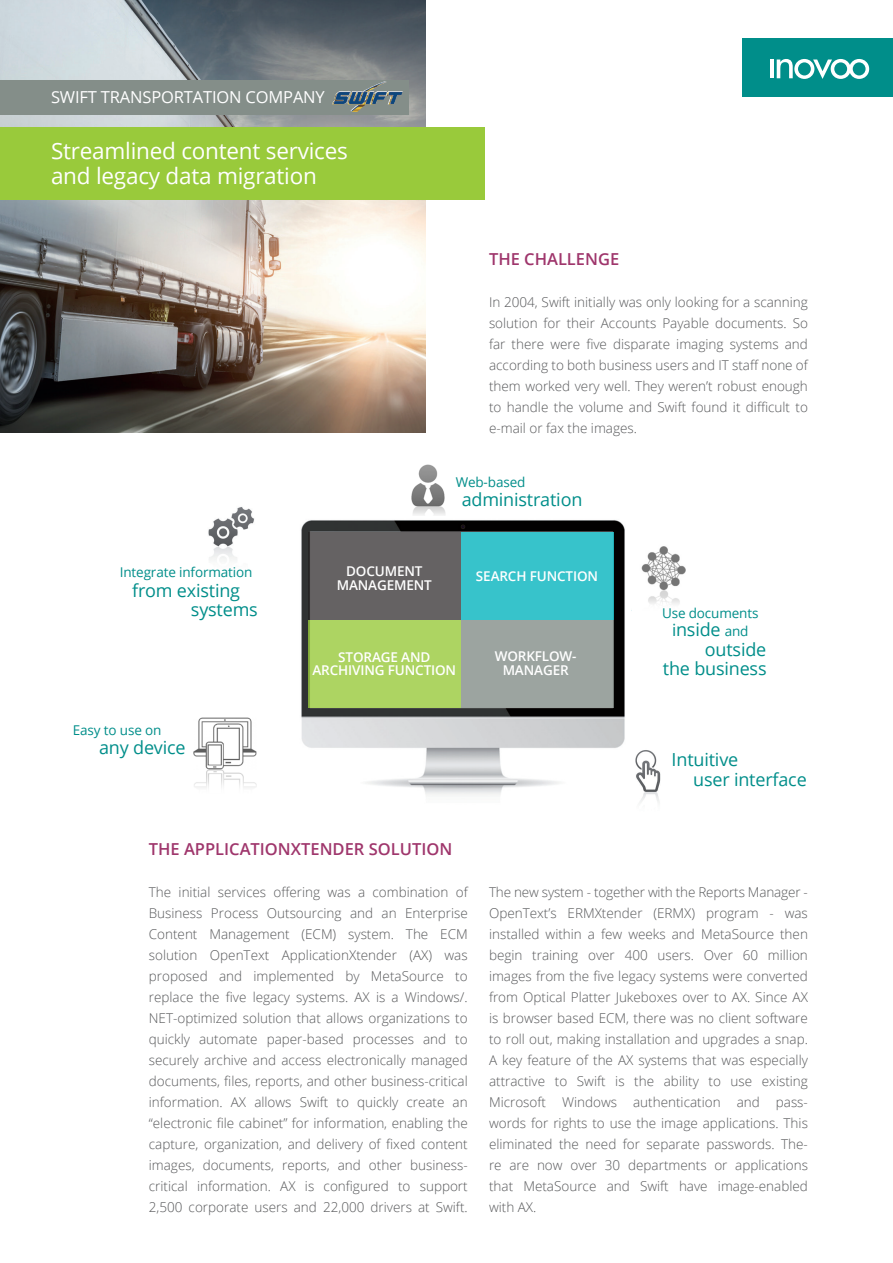
<style>
.page{position:relative;width:893px;height:1263px;background:#fff}
.page>*{position:absolute;margin:0;border:0;box-sizing:border-box;transform-origin:0 0}
.t1{font:22.5px/25.5px "Open Sans";letter-spacing:-.01em;color:#fff}
.t2{font:18px/19.5px "Open Sans";letter-spacing:-.01em;color:#008e8a}
.t3{font:600 16.5px "Open Sans";color:#9f366c}
.t4{font:16.5px "Open Sans";letter-spacing:-.01em;color:#fff}
.t5{font:300 13.5px/21px "Open Sans";color:#57585a;text-align:justify}
.t6{font:600 13.5px/13.5px "Open Sans";letter-spacing:-.01em;color:#fff;text-align:center}
.t7{font:13.5px "Open Sans";letter-spacing:-.01em;color:#008e8a}
.s1{font-size:16.8px}
.s2{font-size:13.5px}
</style>
<div class="page">
<img style="left:411px;top:464px;width:34px;height:51px">
<div style="left:742px;top:38px;width:151px;height:58px;background:#008e8a"></div>
<hr style="left:770px;top:60px;width:4px;height:18px;background:#fff">
<svg style="left:777px;top:59px;width:92px;height:20px"></svg>
<img style="left:0;top:0;width:425px;height:432px">
<div style="left:0;top:128px;width:484px;height:72px;background:#99ca3b"></div>
<div style="left:0;top:81px;width:408px;height:34px;background:#848e89"></div>
<img style="left:332px;top:81px;width:63px;height:31px">
<img style="left:193px;top:717px;width:64px;height:71px">
<img style="left:301px;top:520px;width:331px;height:275px">
<div style="left:461px;top:532px;width:152px;height:88px;background:#37c3cb"></div>
<div style="left:461px;top:620px;width:152px;height:88px;background:#9ca4a0"></div>
<div style="left:308px;top:532px;width:153px;height:88px;background:#656263"></div>
<div style="left:308px;top:620px;width:153px;height:88px;background:#add462"></div>
<img style="left:629px;top:748px;width:32px;height:55px">
<img style="left:208px;top:507px;width:46px;height:53px">
<img style="left:641px;top:546px;width:45px;height:58px">
<p class="t4" style="left:51px;top:86px;width:275px">SWIFT TRANSPORTATION COMPANY</p>
<h1 class="t1" style="left:51px;top:137px;width:298px">Streamlined content services and legacy data migration</h1>
<p class="t3" style="left:489px;top:247px;width:132px">THE CHALLENGE</p>
<p class="t5" style="left:489px;top:291px;width:320px">In 2004, Swift initially was only looking for a scanning solution for their Accounts Payable documents. So far there were five disparate imaging systems and according to both business users and IT staff none of them worked very well. They weren’t robust enough to handle the volume and Swift found it difficult to e-mail or fax the images.</p>
<p class="t7" style="left:456px;top:472px;width:71px">Web-based</p>
<h2 class="t2" style="left:462px;top:489px;width:122px">administration</h2>
<p class="t7" style="left:120px;top:563px;width:134px">Integrate information</p>
<h2 class="t2" style="left:191px;top:580px;width:68px;text-indent:-59px">from existing systems</h2>
<p class="t7" style="left:73px;top:720px;width:90px">Easy to use on</p>
<h2 class="t2" style="left:99px;top:737px;width:88px">any device</h2>
<p class="t6" style="left:337px;top:564px;width:97px">DOCUMENT<br>MANAGEMENT</p>
<p class="t6" style="left:476px;top:569px;width:124px">SEARCH FUNCTION</p>
<p class="t6" style="left:312px;top:650px;width:145px">STORAGE AND<br>ARCHIVING FUNCTION</p>
<p class="t6" style="left:495px;top:649px;width:83px">WORKFLOW-<br>MANAGER</p>
<p class="t7" style="left:662px;top:604px;width:98px">Use documents</p>
<h2 class="t2" style="left:672px;top:620px;width:78px"><span class="s1">i</span>nside <span class="s2">and</span></h2>
<h2 class="t2" style="left:705px;top:639px;width:63px">outside</h2>
<h2 class="t2" style="left:663px;top:659px;width:105px">the business</h2>
<h2 class="t2" style="left:693px;top:750px;width:115px;text-indent:-22px">Intuitive<br>user interface</h2>
<p class="t3" style="left:149px;top:837px;width:305px">THE APPLICATIONXTENDER SOLUTION</p>
<p class="t5" style="left:149px;top:881px;width:320px">The initial services offering was a combination of Business Process Outsourcing and an Enterprise Content Management (ECM) system. The ECM solution OpenText ApplicationXtender (AX) was proposed and implemented by MetaSource to replace the five legacy systems. AX is a Windows/.<br>NET-optimized solution that allows organizations to quickly automate paper-based processes and to securely archive and access electronically managed documents, files, reports, and other business-critical information. AX allows Swift to quickly create an “electronic file cabinet” for information, enabling the capture, organization, and delivery of fixed content images, documents, reports, and other business&shy;critical information. AX is configured to support 2,500 corporate users and 22,000 drivers at Swift.</p>
<p class="t5" style="left:489px;top:881px;width:320px">The new system - together with the Reports Manager - OpenText’s ERMXtender (ERMX) program - was installed within a few weeks and MetaSource then begin training over 400 users. Over 60 million images from the five legacy systems were converted from Optical Platter Jukeboxes over to AX. Since AX is browser based ECM, there was no client software to roll out, making installation and upgrades a snap.<br>A key feature of the AX systems that was especially attractive to Swift is the ability to use existing Microsoft Windows authentication and pass&shy;words for rights to use the image applications. This eliminated the need for separate passwords. The&shy;re are now over 30 departments or applications that MetaSource and Swift have image-enabled with AX.</p>
</div>
